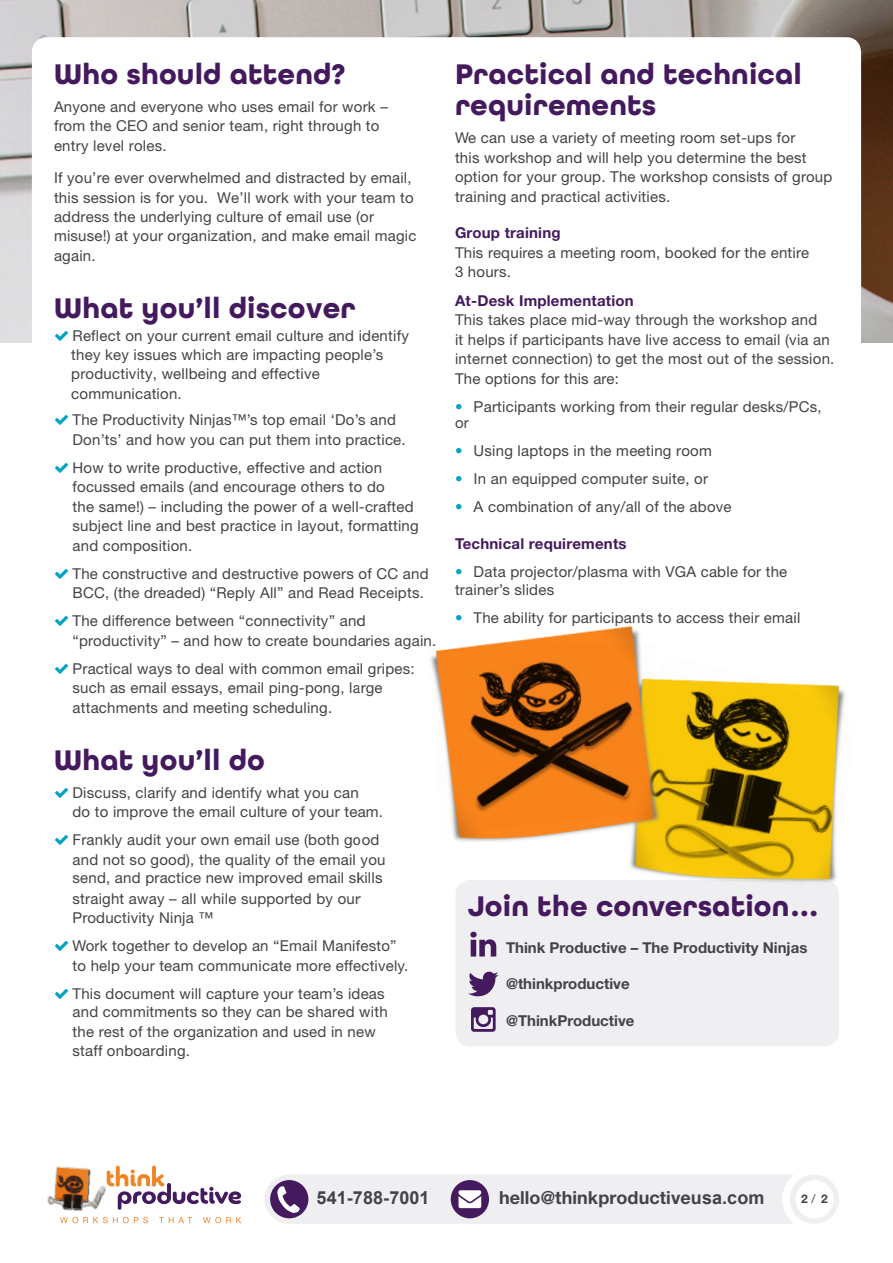
<style>
.page{position:relative;width:893px;height:1263px;background:#fff}
.page>*{position:absolute;margin:0;border:0;box-sizing:border-box;transform-origin:0 0}
.t1{font:700 30px/31.5px "All Round Gothic";letter-spacing:.005em;color:#44195e}
.t2{font:700 18px "Helvetica Neue LT Std";letter-spacing:.005em;color:#434348}
.t3{font:700 18px "Arial";letter-spacing:.005em;color:#434348}
.t4{font:15px/19.5px "Helvetica Neue LT Std";letter-spacing:.015em;color:#434348}
.t5{font:700 15px "Helvetica Neue";color:#434348}
.t6{font:700 15px "Helvetica Neue LT Std";letter-spacing:.015em;color:#44195e}
.t7{font:700 12px "Helvetica Neue LT Std";color:#434348}
.s1{color:#00a2c8}
.s2{font-family:"Arial"}
.s3{font-weight:400}
</style>
<div class="page">
<div style="left:264px;top:1174px;width:575px;height:50px;background:#efeef0;border-radius:25px"></div>
<svg style="left:110px;top:1165px;width:131px;height:45px"></svg>
<img style="left:47px;top:1166px;width:63px;height:51px">
<svg style="left:60px;top:1217px;width:181px;height:6px"></svg>
<div style="left:270px;top:1180px;width:38px;height:38px;background:#44195e;border-radius:50%"></div>
<svg style="left:277px;top:1186px;width:23px;height:27px"></svg>
<div style="left:451px;top:1180px;width:38px;height:38px;background:#44195e;border-radius:50%"></div>
<svg style="left:786px;top:1171px;width:57px;height:56px"></svg>
<div style="left:782px;top:1167px;width:65px;height:64px;border:8px solid #fff;border-radius:50%"></div>
<div style="left:795px;top:1180px;width:39px;height:38px;background:#fff;border-radius:50%"></div>
<svg style="left:458px;top:1190px;width:23px;height:18px"></svg>
<img style="left:0;top:0;width:893px;height:342px">
<div style="left:455px;top:880px;width:384px;height:166px;background:#efeef0;border-radius:15px"></div>
<svg style="left:471px;top:1007px;width:25px;height:25px"></svg>
<svg style="left:468px;top:972px;width:30px;height:24px"></svg>
<svg style="left:470px;top:932px;width:26px;height:24px"></svg>
<div style="left:32px;top:37px;width:829px;height:365px;background:#fff;border-radius:15px"></div>
<img style="left:735px;top:681px;width:110px;height:206px">
<img style="left:453px;top:626px;width:282px;height:255px">
<img style="left:430px;top:642px;width:230px;height:193px">
<h1 class="t1" style="left:54px;top:59px;width:293px">Who should attend?</h1>
<p class="t4" style="left:54px;top:97px;width:335px">Anyone and everyone who uses email for work – from the CEO and senior team, right through to entry level roles.</p>
<p class="t4" style="left:54px;top:168px;width:364px">If you’re ever overwhelmed and distracted by email, this session is for you. We’ll work with your team to address the underlying culture of email use (or misuse!) at your organization, and make email magic</p>
<p class="t4" style="left:54px;top:246px;width:43px">again.</p>
<h1 class="t1" style="left:54px;top:293px;width:303px">What you’ll discover</h1>
<p class="t4" style="left:71px;top:326px;width:339px">Reflect on your current email culture and identify they key issues which are impacting people’s productivity, wellbeing and effective communication.</p>
<p class="t4" style="left:72px;top:410px;width:335px">The Productivity Ninjas™’s top email ‘Do’s and<br>Don’ts’ and how you can put them into practice.</p>
<p class="t4" style="left:72px;top:457px;width:348px">How to write productive, effective and action focussed emails (and encourage others to do<br>the same!) – including the power of a well-crafted subject line and best practice in layout, formatting and composition.</p>
<p class="t4" style="left:72px;top:563px;width:358px">The constructive and destructive powers of CC and<br>BCC, (the dreaded) “Reply All” and Read Receipts.</p>
<p class="t4" style="left:72px;top:611px;width:365px">The difference between “connectivity” and “productivity” – and how to create boundaries again.</p>
<p class="t4" style="left:72px;top:658px;width:344px">Practical ways to deal with common email gripes: such as email essays, email ping-pong, large attachments and meeting scheduling.</p>
<h1 class="t1" style="left:54px;top:744px;width:212px">What you’ll do</h1>
<p class="t4" style="left:72px;top:782px;width:312px">Discuss, clarify and identify what you can<br>do to improve the email culture of your team.</p>
<p class="t4" style="left:72px;top:830px;width:314px;line-height:18.9px">Frankly audit your own email use (both good and not so good), the quality of the email you send, and practice new improved email skills</p>
<p class="t4" style="left:72px;top:888px;width:289px">straight away – all while supported by our<br>Productivity Ninja ™</p>
<p class="t4" style="left:72px;top:936px;width:337px">Work together to develop an “Email Manifesto” to help your team communicate more effectively.</p>
<p class="t4" style="left:72px;top:984px;width:317px">This document will capture your team’s ideas and commitments so they can be shared with the rest of the organization and used in new staff onboarding.</p>
<h1 class="t1" style="left:455px;top:59px;width:348px">Practical and technical requirements</h1>
<p class="t4" style="left:455px;top:128px;width:379px">We can use a variety of meeting room set-ups for<br>this workshop and will help you determine the best option for your group. The workshop consists of group training and practical activities.</p>
<p class="t6" style="left:455px;top:224px;width:107px">Group training</p>
<p class="t4" style="left:455px;top:243px;width:356px">This requires a meeting room, booked for the entire<br>3 hours.</p>
<p class="t6" style="left:455px;top:291px;width:180px">At-Desk Implementation</p>
<p class="t4" style="left:455px;top:310px;width:381px">This takes place mid-way through the workshop and<br>it helps if participants have live access to email (via an internet connection) to get the most out of the session.<br>The options for this are:</p>
<p class="t4" style="left:455px;top:398px;width:368px;line-height:16.8px"><span class="s1">•</span> <span class="s2">P</span>articipants working from their regular desks/PCs, or</p>
<p class="t4" style="left:455px;top:441px;width:258px"><span class="s1">•</span> <span class="s2">U</span>sing laptops in the meeting room</p>
<p class="t4" style="left:455px;top:469px;width:254px"><span class="s1">•</span> <span class="s2">I</span>n an equipped computer suite, or</p>
<p class="t4" style="left:455px;top:497px;width:278px"><span class="s1">•</span> <span class="s2">A</span> combination of any/all of the above</p>
<p class="t6" style="left:455px;top:535px;width:173px">Technical requirements</p>
<p class="t4" style="left:455px;top:562px;width:334px;line-height:18.1px"><span class="s1">•</span> <span class="s2">D</span>ata projector/plasma with VGA cable for the trainer’s slides</p>
<p class="t4" style="left:455px;top:608px;width:347px"><span class="s1">•</span> The ability for participants to access their email</p>
<h1 class="t1" style="left:468px;top:891px;width:353px">Join the conversation…</h1>
<p class="t5" style="left:506px;top:938px;width:303px">Think Productive – The Productivity Ninjas</p>
<p class="t5" style="left:506px;top:975px;width:125px">@thinkproductive</p>
<p class="t5" style="left:506px;top:1011px;width:130px">@ThinkProductive</p>
<p class="t3" style="left:317px;top:1185px;width:115px">541-788-7001</p>
<p class="t2" style="left:499px;top:1187px;width:267px">hello@thinkproductive<span class="s2">usa.com</span></p>
<p class="t7" style="left:801px;top:1191px;width:28px">2 <span class="s3">/</span> 2</p>
</div>
